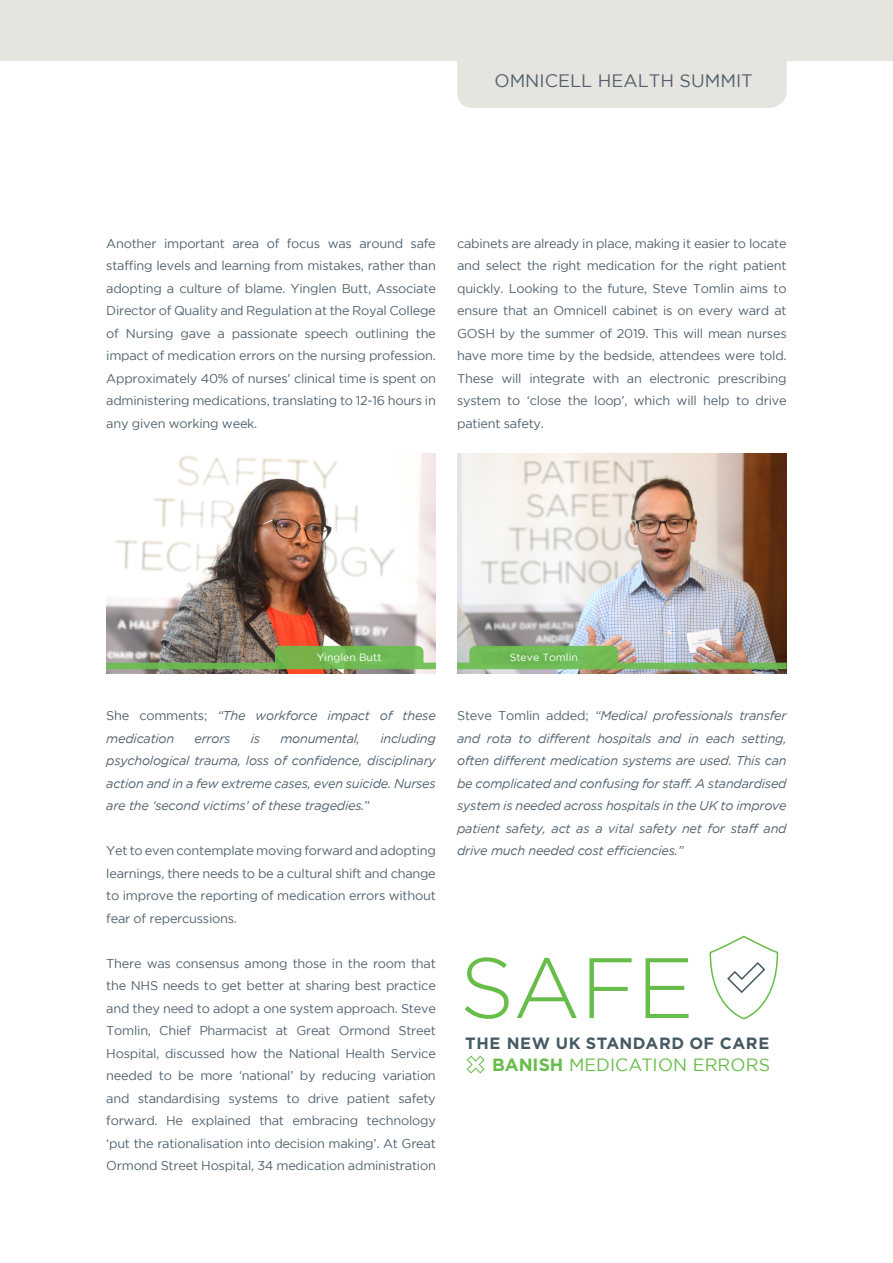
<style>
.page{position:relative;width:893px;height:1263px;background:#fff}
.page>*{position:absolute;margin:0;border:0;box-sizing:border-box;transform-origin:0 0}
.t1{font:18px "Gotham";color:#52626f}
.t2{font:17.7px "Gotham";color:#67bd4a}
.t3{font:700 16.35px "Gotham";letter-spacing:.04em;color:#465a64}
.Body_Copy{font:12.75px/22.5px "Gotham";letter-spacing:-.02em;color:#52626f;text-align:justify}
.Body_Copy-2{font:italic 12.75px/22.5px "Gotham";letter-spacing:-.02em;color:#52626f;text-align:justify}
.t4{font:10.5px "Gotham";color:#fff}
.s1{font-style:normal}
.s2{font-weight:700}
</style>
<div class="page">
<svg style="left:0;top:0;width:893px;height:108px;fill:#e6e4df"></svg>
<img style="left:106px;top:453px;width:330px;height:220px">
<img style="left:457px;top:453px;width:330px;height:220px">
<svg style="left:465px;top:957px;width:44px;height:62px"></svg>
<svg style="left:517px;top:958px;width:60px;height:60px"></svg>
<svg style="left:589px;top:958px;width:43px;height:60px"></svg>
<svg style="left:645px;top:958px;width:43px;height:60px"></svg>
<svg style="left:709px;top:935px;width:70px;height:84px"></svg>
<svg style="left:467px;top:1055px;width:18px;height:18px"></svg>
<svg style="left:106px;top:646px;width:330px;height:23px;background:#7da364"></svg>
<img style="left:457px;top:646px;width:330px;height:23px">
<p class="t1" style="left:494px;top:71px;width:260px">OMNICELL HEALTH SUMMIT</p>
<p class="Body_Copy" style="left:106px;top:232px;width:331px">Another important area of focus was around safe staffing levels and learning from mistakes, rather than adopting a culture of blame. Yinglen Butt, Associate Director of Quality and Regulation at the Royal College of Nursing gave a passionate speech outlining the impact of medication errors on the nursing profession.<br>Approximately 40% of nurses’ clinical time is spent on administering medications, translating to 12-16 hours in any given working week.</p>
<p class="Body_Copy" style="left:457px;top:232px;width:331px">cabinets are already in place, making it easier to locate and select the right medication for the right patient quickly. Looking to the future, Steve Tomlin aims to ensure that an Omnicell cabinet is on every ward at GOSH by the summer of 2019. This will mean nurses have more time by the bedside, attendees were told.<br>These will integrate with an electronic prescribing system to ‘close the loop’, which will help to drive patient safety.</p>
<p class="t4" style="left:317px;top:651px;width:66px">Yinglen Butt</p>
<p class="t4" style="left:510px;top:651px;width:70px">Steve Tomlin</p>
<p class="Body_Copy-2" style="left:106px;top:704px;width:331px"><span class="s1">She comments;</span> “The workforce impact of these medication</p>
<p class="Body_Copy-2" style="left:106px;top:727px;width:331px;text-indent:274px">including psychological trauma, loss of confidence, disciplinary action and in a few extreme cases, even suicide. Nurses are the ‘second victims’ of these tragedies.<span class="s1">”</span></p>
<p class="Body_Copy" style="left:106px;top:839px;width:331px">Yet to even contemplate moving forward and adopting learnings, there needs to be a cultural shift and change to improve the reporting of medication errors without fear of repercussions.</p>
<p class="Body_Copy" style="left:106px;top:952px;width:331px">There was consensus among those in the room that the NHS needs to get better at sharing best practice and they need to adopt a one system approach. Steve Tomlin, Chief Pharmacist at Great Ormond Street Hospital, discussed how the National Health Service needed to be more ‘national’ by reducing variation and standardising systems to drive patient safety forward. He explained that embracing technology ‘put the rationalisation into decision making’. At Great Ormond Street Hospital, 34 medication administration</p>
<p class="Body_Copy-2" style="left:195px;top:727px;width:38px">errors</p>
<p class="Body_Copy-2" style="left:251px;top:727px;width:11px">is</p>
<p class="Body_Copy-2" style="left:280px;top:727px;width:81px">monumental,</p>
<p class="Body_Copy-2" style="left:457px;top:704px;width:331px"><span class="s1">Steve Tomlin added;</span> “Medical professionals transfer and rota to different hospitals and in each setting, often different medication systems are used. This can be complicated and confusing for staff. A standardised system is needed across hospitals in the UK to improve patient safety, act as a vital safety net for staff and drive much needed cost efficiencies.”</p>
<p class="t3" style="left:465px;top:1032px;width:306px">THE NEW UK STANDARD OF CARE</p>
<p class="t2" style="left:492px;top:1055px;width:280px"><span class="s2">BANISH</span> MEDICATION ERRORS</p>
</div>
